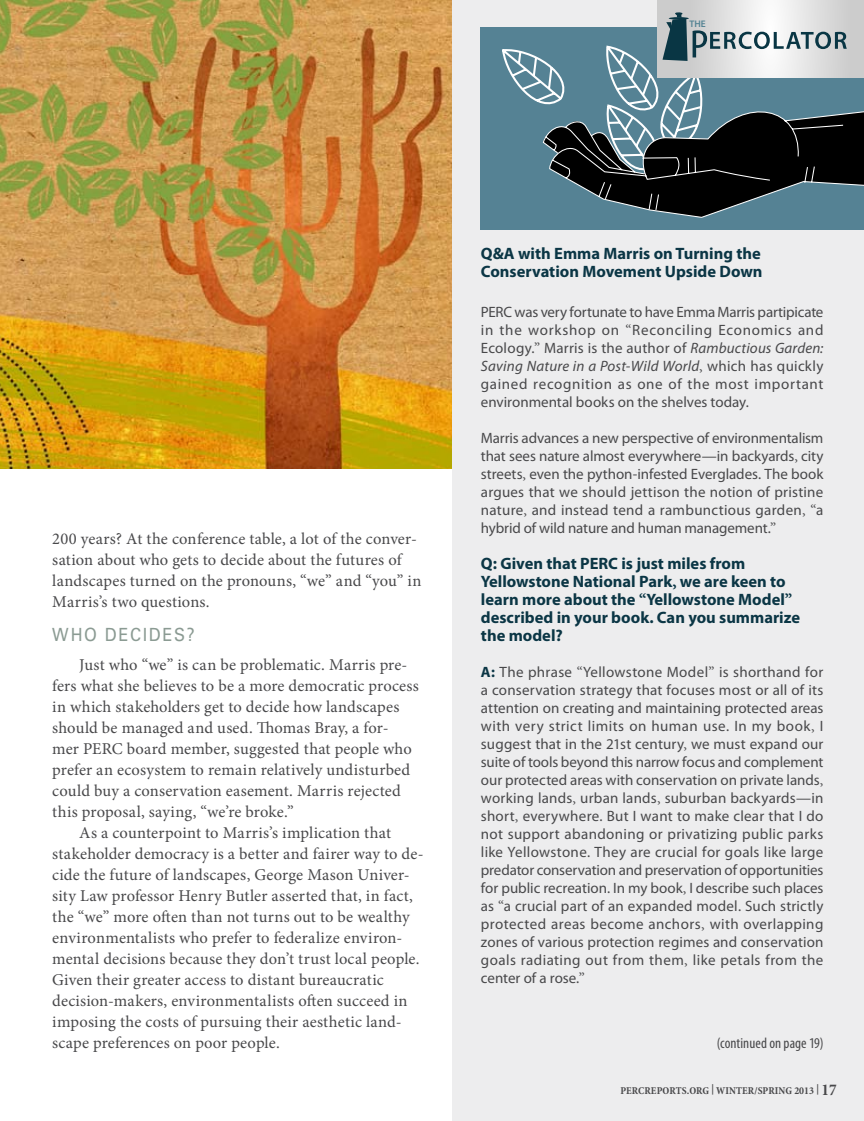
<style>
.page{position:relative;width:864px;height:1121px;background:#fff}
.page>*{position:absolute;margin:0;border:0;box-sizing:border-box;transform-origin:0 0}
.t1{font:18.15px "Univers";letter-spacing:.105em;color:#8b9b93;scale:.91 1}
.t2{font:16.5px/21px "Minion Pro";letter-spacing:.01em;color:#48484a}
.t3{font:700 16.5px/18px "Myriad Pro";color:#0b3645}
.t4{font:15px/18px "Myriad Pro";letter-spacing:.01em;color:#48484a;text-align:justify}
.t5{font:condensed 15px "Myriad Pro";letter-spacing:.005em;color:#48484a}
.t6{font:700 condensed 10.5px "Minion Pro";letter-spacing:.01em;color:#48484a}
.t7{font:600 9.6px "Myriad Pro";color:#538393}
.s1{font-family:"Minion Pro"}
.s2{font-style:italic}
.s3{font-weight:700;color:#0b3645}
.s4{font-size:16.5px}
</style>
<div class="page">
<img style="left:0;top:0;width:453px;height:468px">
<div style="left:453px;top:0;width:411px;height:1120px;background:#ededee"></div>
<div style="left:481px;top:27px;width:383px;height:202px;background:#558294"></div>
<svg style="left:657px;top:0;width:207px;height:12px"></svg>
<svg style="left:502px;top:12px;width:362px;height:205px"></svg>
<p class="t7" style="left:690px;top:18px;width:18px">THE</p>
<p class="t2" style="left:52px;top:528px;width:371px">200 years? At the conference table, a lot of the conver&shy;sation about who gets to decide about the futures of landscapes turned on the pronouns, “we” and “you” in Marris’s two questions.</p>
<p class="t1" style="left:52px;top:624px;width:158px">WHO DECIDES?</p>
<p class="t2" style="left:79px;top:654px;width:330px">Just who “we” is can be problematic. Marris pre-</p>
<p class="t2" style="left:52px;top:675px;width:368px">fers what she believes to be a more democratic process</p>
<p class="t2" style="left:52px;top:696px;width:349px">in which stakeholders get to decide how landscapes</p>
<p class="t2" style="left:52px;top:717px;width:338px">should be managed and used. Thomas Bray, a for-</p>
<p class="t2" style="left:52px;top:738px;width:361px">mer PERC board member, suggested that people who</p>
<p class="t2" style="left:52px;top:759px;width:359px">prefer an ecosystem to remain relatively undisturbed</p>
<p class="t2" style="left:52px;top:780px;width:350px">could buy a conservation easement. Marris rejected</p>
<p class="t2" style="left:52px;top:801px;width:243px">this proposal, saying, “we’re broke.”</p>
<p class="t2" style="left:79px;top:822px;width:313px">As a counterpoint to Marris’s implication that</p>
<p class="t2" style="left:52px;top:843px;width:373px">stakeholder democracy is a better and fairer way to de-</p>
<p class="t2" style="left:52px;top:864px;width:359px">cide the future of landscapes, George Mason Univer-</p>
<p class="t2" style="left:52px;top:885px;width:362px">sity Law professor Henry Butler asserted that, in fact,</p>
<p class="t2" style="left:52px;top:906px;width:359px">the “we” more often than not turns out to be wealthy</p>
<p class="t2" style="left:52px;top:927px;width:352px">environmentalists who prefer to federalize environ-</p>
<p class="t2" style="left:52px;top:948px;width:369px">mental decisions because they don’t trust local people.</p>
<p class="t2" style="left:52px;top:969px;width:333px">Given their greater access to distant bureaucratic</p>
<p class="t2" style="left:52px;top:990px;width:357px">decision-makers, environmentalists often succeed in</p>
<p class="t2" style="left:52px;top:1011px;width:351px">imposing the costs of pursuing their aesthetic land-</p>
<p class="t2" style="left:52px;top:1032px;width:229px">scape preferences on poor people.</p>
<p class="t3" style="left:481px;top:244px;width:283px">Q&amp;A with Emma Marris on Turning the<br>Conservation Movement Upside Down</p>
<p class="t4" style="left:481px;top:302px;width:344px">PERC was very fortunate to have Emma Marris partipicate in the workshop on <span class="s1">“</span>Reconciling Economics and Ecology.<span class="s1">”</span> Marris is the author of <span class="s2">Rambuctious Garden:<br>Saving Nature in a Post-Wild World</span><span class="s1">‚</span> which has quickly gained recognition as one of the most important environmental books on the shelves today.</p>
<p class="t4" style="left:481px;top:428px;width:344px">Marris advances a new perspective of environmentalism that sees nature almost everywhere—in backyards<span class="s1">‚</span> city streets<span class="s1">‚</span> even the python-infested Everglades. The book argues that we should jettison the notion of pristine nature<span class="s1">‚</span> and instead tend a rambunctious garden<span class="s1">‚ “</span>a hybrid of wild nature and human management.<span class="s1">”</span></p>
<p class="t3" style="left:481px;top:553px;width:321px">Q: Given that PERC is just miles from Yellowstone National Park<span class="s1">‚</span> we are keen to learn more about the <span class="s1">“</span>Yellowstone Model<span class="s1">” </span>described in your book. Can you summarize the model?</p>
<p class="t4" style="left:481px;top:662px;width:344px;text-align:left"><span class="s3">A:</span> The phrase <span class="s1">“</span>Yellowstone Model<span class="s1">”</span> is shorthand for a conservation strategy that focuses most or all of its attention on creating and maintaining protected areas with very strict limits on human use. In my book<span class="s1">‚</span> I suggest that in the 21st century<span class="s1">‚</span> we must expand our suite of tools beyond this narrow focus and complement our protected areas with conservation on private lands<span class="s1">‚ </span>working lands<span class="s1">‚</span> urban lands<span class="s1">‚</span> suburban backyards—in short<span class="s1">‚</span> everywhere. But I want to make clear that I do not support abandoning or privatizing public parks like Yellowstone. They are crucial for goals like large predator conservation and preservation of opportunities for public recreation. In my book<span class="s1">‚</span> I describe such places as <span class="s1">“</span>a crucial part of an expanded model. Such strictly protected areas become anchors<span class="s1">‚</span> with overlapping zones of various protection regimes and conservation goals radiating out from them<span class="s1">‚</span> like petals from the center of a rose.<span class="s1">”</span></p>
<p class="t5" style="left:717px;top:1034px;width:108px">(continued on page 19)</p>
<p class="t6" style="left:620px;top:1083px;width:218px">PERCREPORTS.ORG | WINTER/SPRING 2013 | <span class="s4">17</span></p>
</div>
